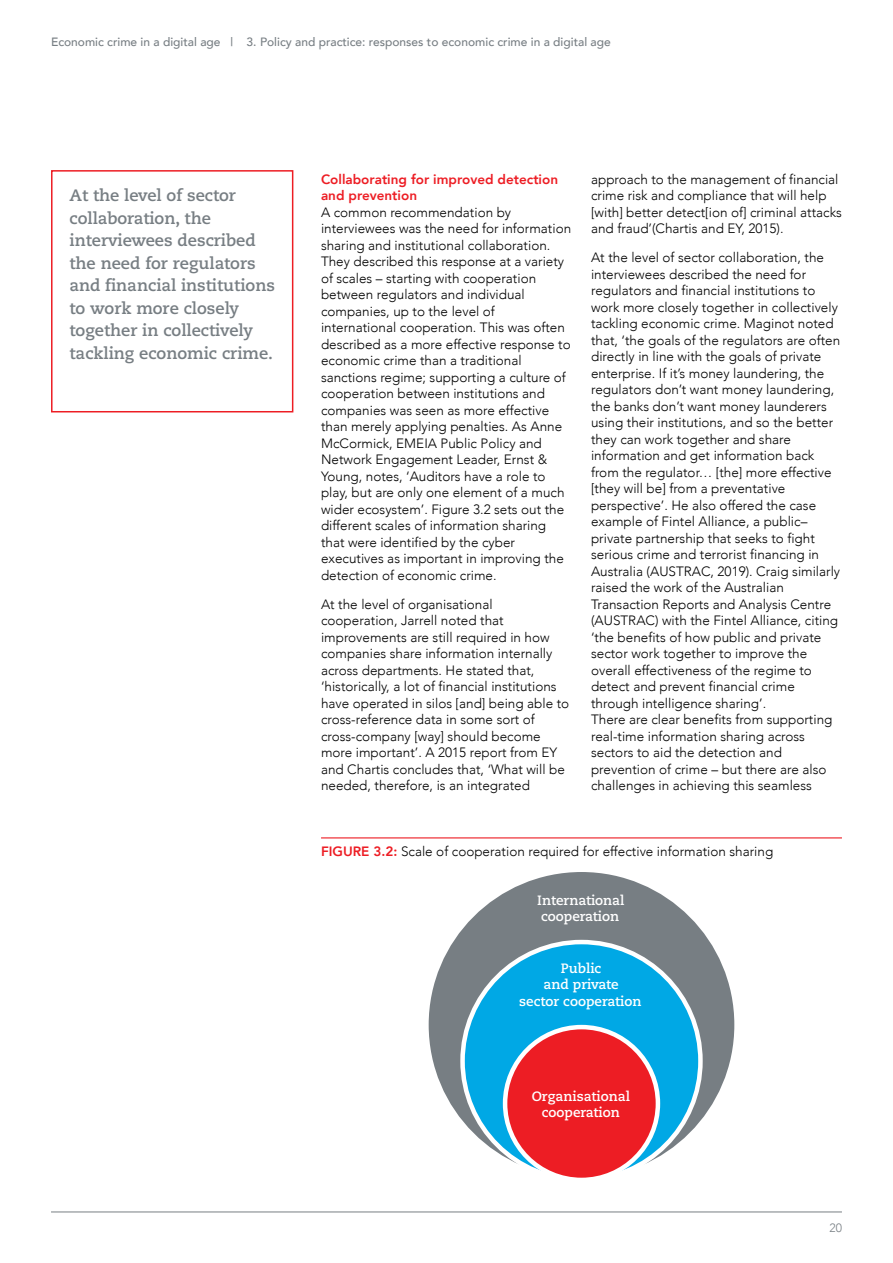
<style>
.page{position:relative;width:893px;height:1263px;background:#fff}
.page>*{position:absolute;margin:0;border:0;box-sizing:border-box;transform-origin:0 0}
.t1{font:700 16.5px/22.5px "Caecilia";color:#777e83}
.t2{font:300 13.5px/16.5px "Avenir";color:#000}
.t3{font:700 13.5px/16.5px "Caecilia";color:#fff;text-align:center}
.t4{font:800 13.5px/16.5px "Avenir";color:#ed1d24}
.t5{font:500 12px "Avenir";color:#777e83}
.t6{font:300 12px "Avenir";color:#777e83}
.s1{font-weight:800;color:#ed1d24}
</style>
<div class="page">
<hr style="left:51px;top:1212px;width:791px;height:1px;background:#777e83">
<svg style="left:51px;top:170px;width:243px;height:243px"></svg>
<hr style="left:321px;top:837px;width:521px;height:1px;background:#ed1d24">
<div style="left:426px;top:870px;width:311px;height:310px;background:#777e83;border-radius:50%"></div>
<div style="left:463px;top:942px;width:237px;height:238px;background:#00a8e5;border-radius:50%"></div>
<div style="left:505px;top:1027px;width:153px;height:153px;background:#ed1d24;border-radius:50%"></div>
<div style="left:503px;top:1025px;width:157px;height:157px;border:4px solid #fff;border-radius:50%"></div>
<p class="t5" style="left:51px;top:31px;width:561px">Economic crime in a digital age | 3. Policy and practice: responses to economic crime in a digital age</p>
<p class="t1" style="left:70px;top:185px;width:207px">At the level of sector collaboration, the interviewees described the need for regulators and financial institutions to work more closely together in collectively tackling economic crime.</p>
<p class="t4" style="left:321px;top:171px;width:239px">Collaborating for improved detection and prevention</p>
<p class="t2" style="left:321px;top:204px;width:252px">A common recommendation by interviewees was the need for information sharing and institutional collaboration.<br>They described this response at a variety of scales – starting with cooperation between regulators and individual companies, up to the level of international cooperation. This was often described as a more effective response to economic crime than a traditional sanctions regime; supporting a culture of cooperation between institutions and companies was seen as more effective than merely applying penalties. As Anne McCormick, EMEIA Public Policy and Network Engagement Leader, Ernst &amp; Young, notes, ‘Auditors have a role to play, but are only one element of a much wider ecosystem’. Figure 3.2 sets out the different scales of information sharing that were identified by the cyber executives as important in improving the detection of economic crime.</p>
<p class="t2" style="left:321px;top:596px;width:250px">At the level of organisational cooperation, Jarrell noted that improvements are still required in how companies share information internally across departments. He stated that, ‘historically, a lot of financial institutions have operated in silos [and] being able to cross-reference data in some sort of cross-company [way] should become more important’. A 2015 report from EY and Chartis concludes that, ‘What will be needed, therefore, is an integrated</p>
<p class="t2" style="left:591px;top:171px;width:252px">approach to the management of financial crime risk and compliance that will help [with] better detect[ion of] criminal attacks and fraud’(Chartis and EY, 2015).</p>
<p class="t2" style="left:591px;top:249px;width:251px">At the level of sector collaboration, the interviewees described the need for regulators and financial institutions to work more closely together in collectively tackling economic crime. Maginot noted that, ‘the goals of the regulators are often directly in line with the goals of private enterprise. If it’s money laundering, the regulators don’t want money laundering, the banks don’t want money launderers using their institutions, and so the better they can work together and share information and get information back from the regulator… [the] more effective [they will be] from a preventative perspective’. He also offered the case example of Fintel Alliance, a public– private partnership that seeks to fight serious crime and terrorist financing in Australia (AUSTRAC, 2019). Craig similarly raised the work of the Australian Transaction Reports and Analysis Centre (AUSTRAC) with the Fintel Alliance, citing ‘the benefits of how public and private sector work together to improve the overall effectiveness of the regime to detect and prevent financial crime through intelligence sharing’.<br>There are clear benefits from supporting real-time information sharing across sectors to aid the detection and prevention of crime – but there are also challenges in achieving this seamless</p>
<p class="t2" style="left:321px;top:843px;width:454px"><span class="s1">FIGURE 3.2:</span> Scale of cooperation required for effective information sharing</p>
<p class="t3" style="left:537px;top:892px;width:89px;text-align:left">International cooperation</p>
<p class="t3" style="left:519px;top:960px;width:124px">Public<br>and private<br>sector cooperation</p>
<p class="t3" style="left:532px;top:1088px;width:100px">Organisational cooperation</p>
<p class="t6" style="left:829px;top:1221px;width:14px">20</p>
</div>
